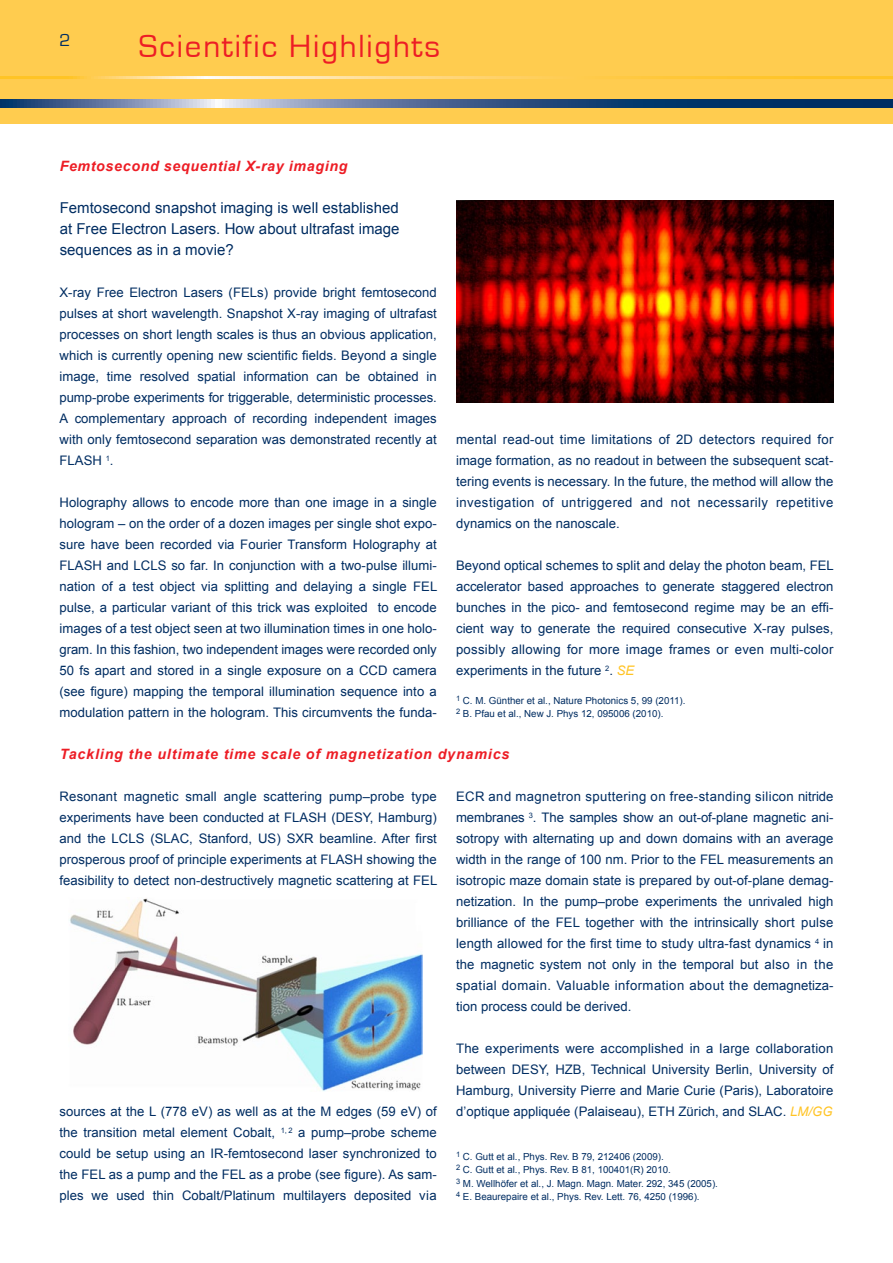
<style>
.page{position:relative;width:893px;height:1263px;background:#fff}
.page>*{position:absolute;margin:0;border:0;box-sizing:border-box;transform-origin:0 0}
.t1{font:33px "Eurostile";letter-spacing:.055em;color:#ed1d25}
.t2{font:18px "Eurostile";color:#002d62}
.t3{font:15px/21px "Arial";color:#002d62;text-align:justify}
.t4{font:italic 700 14.25px "Arial";letter-spacing:.06em;color:#ed1d25}
.t5{font:13.2px/21px "Arial";letter-spacing:.005em;color:#002d62;text-align:justify}
.t6{font:9.75px/13.5px "Arial";color:#002d62}
.s1{font-style:italic;color:#ffc425}
</style>
<div class="page">
<img style="left:456px;top:201px;width:377px;height:202px">
<div style="left:0;top:0;width:893px;height:123px;background:#ffcc4f"></div>
<hr style="left:0;top:76px;width:893px;height:3px;background:#fff">
<svg style="left:0;top:100px;width:893px;height:8px;background:#476690"></svg>
<img style="left:70px;top:898px;width:352px;height:193px">
<h2 class="t2" style="left:60px;top:31px;width:13px">2</h2>
<h1 class="t1" style="left:139px;top:28px;width:303px">Scientific Highlights</h1>
<p class="t4" style="left:60px;top:157px;width:289px">Femtosecond sequential X-ray imaging</p>
<p class="t3" style="left:60px;top:197px;width:341px">Femtosecond snapshot imaging is well established at Free Electron Lasers. How about ultrafast image sequences as in a movie?</p>
<p class="t5" style="left:60px;top:282px;width:379px">X-ray Free Electron Lasers (FELs) provide bright femtosecond pulses at short wavelength. Snapshot X-ray imaging of ultrafast processes on short length scales is thus an obvious application, which is currently opening new scientific fields. Beyond a single image, time resolved spatial information can be obtained in pump-probe experiments for triggerable, deterministic processes.<br>A complementary approach of recording independent images with only femtosecond separation was demonstrated recently at FLASH <sup>1</sup>.</p>
<p class="t5" style="left:60px;top:492px;width:379px">Holography allows to encode more than one image in a single hologram – on the order of a dozen images per single shot expo&shy;sure have been recorded via Fourier Transform Holography at FLASH and LCLS so far. In conjunction with a two-pulse illumi&shy;nation of a test object via splitting and delaying a single FEL pulse, a particular variant of this trick was exploited to encode images of a test object seen at two illumination times in one holo&shy;gram. In this fashion, two independent images were recorded only 50 fs apart and stored in a single exposure on a CCD camera (see figure) mapping the temporal illumination sequence into a modulation pattern in the hologram. This circumvents the funda-</p>
<p class="t5" style="left:456px;top:429px;width:379px">mental read-out time limitations of 2D detectors required for image formation, as no readout in between the subsequent scat&shy;tering events is necessary. In the future, the method will allow the investigation of untriggered and not necessarily repetitive dynamics on the nanoscale.</p>
<p class="t5" style="left:456px;top:555px;width:379px">Beyond optical schemes to split and delay the photon beam, FEL accelerator based approaches to generate staggered electron bunches in the pico- and femtosecond regime may be an effi&shy;cient way to generate the required consecutive X-ray pulses, possibly allowing for more image frames or even multi-color experiments in the future <sup>2</sup>. <span class="s1">SE</span></p>
<p class="t6" style="left:456px;top:693px;width:231px"><sup>1</sup> C. M. Günther et al., Nature Photonics 5, 99 (2011).<br><sup>2</sup> B. Pfau et al., New J. Phys 12, 095006 (2010).</p>
<p class="t4" style="left:60px;top:745px;width:451px">Tackling the ultimate time scale of magnetization dynamics</p>
<p class="t5" style="left:60px;top:786px;width:379px">Resonant magnetic small angle scattering pump–probe type experiments have been conducted at FLASH (DESY, Hamburg) and the LCLS (SLAC, Stanford, US) SXR beamline. After first prosperous proof of principle experiments at FLASH showing the feasibility to detect non-destructively magnetic scattering at FEL</p>
<p class="t5" style="left:60px;top:1101px;width:379px">sources at the L (778 eV) as well as at the M edges (59 eV) of the transition metal element Cobalt, <sup>1,</sup> <sup>2</sup> a pump–probe scheme could be setup using an IR-femtosecond laser synchronized to the FEL as a pump and the FEL as a probe (see figure). As sam&shy;ples we used thin Cobalt/Platinum multilayers deposited via</p>
<p class="t5" style="left:456px;top:786px;width:379px">ECR and magnetron sputtering on free-standing silicon nitride membranes <sup>3</sup>. The samples show an out-of-plane magnetic ani&shy;sotropy with alternating up and down domains with an average width in the range of 100 nm. Prior to the FEL measurements an isotropic maze domain state is prepared by out-of-plane demag&shy;netization. In the pump–probe experiments the unrivaled high brilliance of the FEL together with the intrinsically short pulse length allowed for the first time to study ultra-fast dynamics <sup>4</sup> in the magnetic system not only in the temporal but also in the spatial domain. Valuable information about the demagnetiza&shy;tion process could be derived.</p>
<p class="t5" style="left:456px;top:1038px;width:379px">The experiments were accomplished in a large collaboration between DESY, HZB, Technical University Berlin, University of Hamburg, University Pierre and Marie Curie (Paris), Laboratoire d’optique appliquée (Palaiseau), ETH Zürich, and SLAC. <span class="s1">LM/GG</span></p>
<p class="t6" style="left:456px;top:1149px;width:263px"><sup>1</sup> C. Gutt et al., Phys. Rev. B 79, 212406 (2009).<br><sup>2</sup> C. Gutt et al., Phys. Rev. B 81, 100401(R) 2010.<br><sup>3</sup> M. Wellhöfer et al., J. Magn. Magn. Mater. 292, 345 (2005).<br><sup>4</sup> E. Beaurepaire et al., Phys. Rev. Lett. 76, 4250 (1996).</p>
</div>
